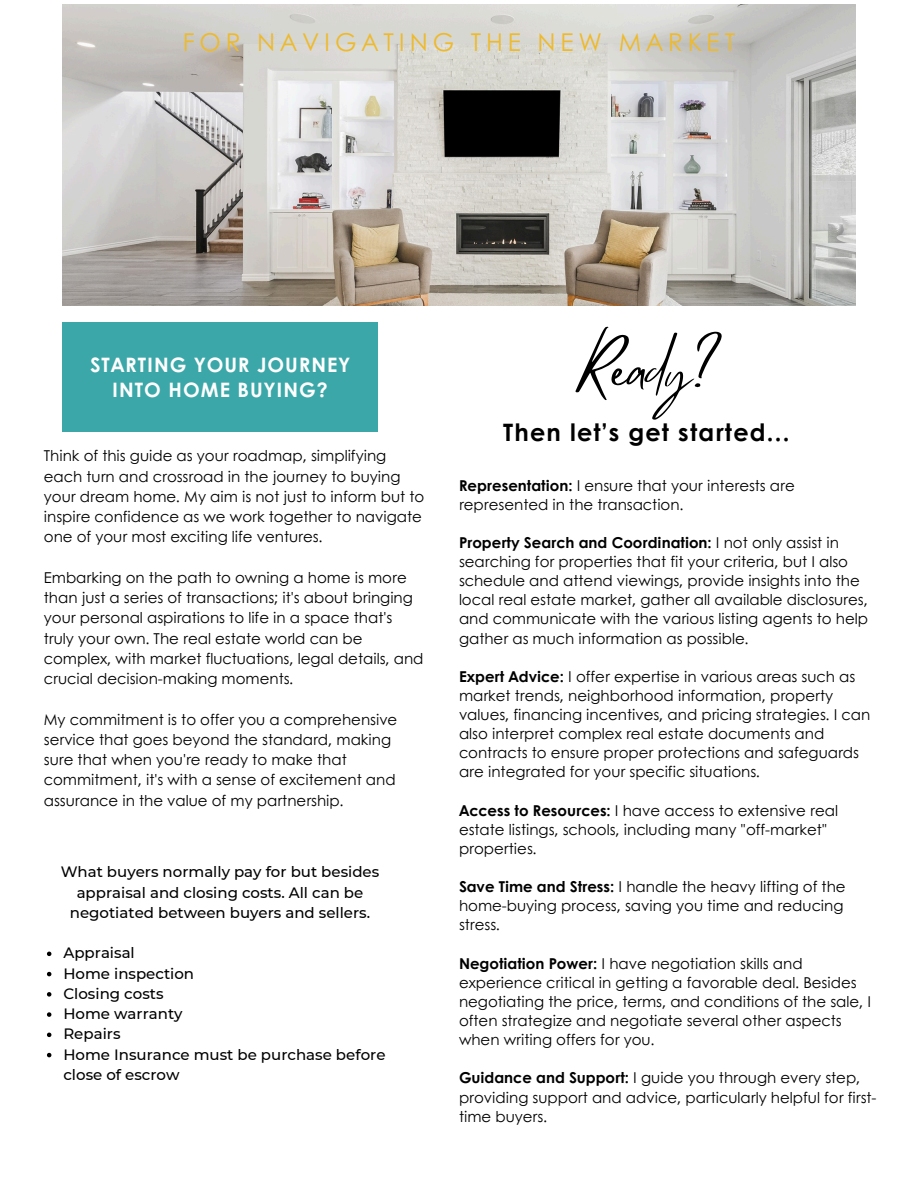
<style>
.page{position:relative;width:918px;height:1188px;background:#fff}
.page>*{position:absolute;margin:0;border:0;box-sizing:border-box;transform-origin:0 0}
.t1{font:51.15px "Mistrully";color:#000}
.t2{font:24.6px "Century Gothic";letter-spacing:.2em;color:#eeba2b}
.t3{font:700 24px "Century Gothic";letter-spacing:.05em;color:#000}
.t4{font:700 19.95px/25.2px "Century Gothic";letter-spacing:.05em;color:#fff;text-align:center}
.t5{font:15px/19.2px "Century Gothic";color:#000}
.t6{font:15px/20.2px "Century Gothic";color:#010101}
.t7{font:500 15px/20.2px "Montserrat";color:#000;text-align:center}
.s1{font-weight:700}
</style>
<div class="page">
<img style="left:62px;top:4px;width:793px;height:301px">
<div style="left:62px;top:322px;width:316px;height:109px;background:#3ca7a8"></div>
<svg style="left:47px;top:952px;width:4px;height:4px"></svg>
<svg style="left:47px;top:972px;width:4px;height:4px"></svg>
<svg style="left:47px;top:992px;width:4px;height:5px"></svg>
<svg style="left:47px;top:1012px;width:4px;height:5px"></svg>
<svg style="left:47px;top:1033px;width:4px;height:4px"></svg>
<svg style="left:47px;top:1053px;width:4px;height:4px"></svg>
<p class="t2" style="left:183px;top:23px;width:554px">FOR NAVIGATING THE NEW MARKET</p>
<p class="t4" style="left:90px;top:351px;width:261px">STARTING YOUR JOURNEY<br>INTO HOME BUYING?</p>
<h2 class="t6" style="left:44px;top:445px;width:382px">Think of this guide as your roadmap, simplifying each turn and crossroad in the journey to buying your dream home. My aim is not just to inform but to inspire confidence as we work together to navigate one of your most exciting life ventures.</h2>
<h4 class="t6" style="left:44px;top:567px;width:381px">Embarking on the path to owning a home is more than just a series of transactions; it's about bringing your personal aspirations to life in a space that's truly your own. The real estate world can be complex, with market fluctuations, legal details, and crucial decision-making moments.</h4>
<p class="t6" style="left:44px;top:708px;width:355px">My commitment is to offer you a comprehensive service that goes beyond the standard, making sure that when you're ready to make that commitment, it's with a sense of excitement and assurance in the value of my partnership.</p>
<p class="t7" style="left:61px;top:862px;width:320px">What buyers normally pay for but besides appraisal and closing costs. All can be negotiated between buyers and sellers.</p>
<p class="t7" style="left:63px;top:943px;width:73px">Appraisal</p>
<p class="t7" style="left:63px;top:963px;width:132px">Home inspection</p>
<p class="t7" style="left:63px;top:983px;width:102px">Closing costs</p>
<p class="t7" style="left:63px;top:1004px;width:121px">Home warranty</p>
<h1 class="t7" style="left:63px;top:1024px;width:59px">Repairs</h1>
<h3 class="t7" style="left:63px;top:1044px;width:324px;text-align:left">Home Insurance must be purchase before close of escrow</h3>
<p class="t1" style="left:576px;top:328px;width:149px">Ready?</p>
<h5 class="t3" style="left:503px;top:414px;width:288px">Then let’s get started...</h5>
<p class="t5" style="left:459px;top:475px;width:337px"><span class="s1">Representation:</span> I ensure that your interests are represented in the transaction.</p>
<p class="t5" style="left:459px;top:532px;width:411px"><span class="s1">Property Search and Coordination:</span> I not only assist in searching for properties that fit your criteria, but I also schedule and attend viewings, provide insights into the local real estate market, gather all available disclosures, and communicate with the various listing agents to help gather as much information as possible.</p>
<p class="t5" style="left:459px;top:666px;width:413px"><span class="s1">Expert Advice:</span> I offer expertise in various areas such as market trends, neighborhood information, property values, financing incentives, and pricing strategies. I can also interpret complex real estate documents and contracts to ensure proper protections and safeguards are integrated for your specific situations.</p>
<p class="t5" style="left:459px;top:800px;width:381px"><span class="s1">Access to Resources:</span> I have access to extensive real estate listings, schools, including many "off-market" properties.</p>
<p class="t5" style="left:459px;top:877px;width:388px"><span class="s1">Save Time and Stress:</span> I handle the heavy lifting of the home-buying process, saving you time and reducing stress.</p>
<p class="t5" style="left:459px;top:953px;width:414px"><span class="s1">Negotiation Power:</span> I have negotiation skills and experience critical in getting a favorable deal. Besides negotiating the price, terms, and conditions of the sale, I often strategize and negotiate several other aspects when writing offers for you.</p>
<p class="t5" style="left:459px;top:1068px;width:419px"><span class="s1">Guidance and Support:</span> I guide you through every step, providing support and advice, particularly helpful for first&shy;time buyers.</p>
</div>
